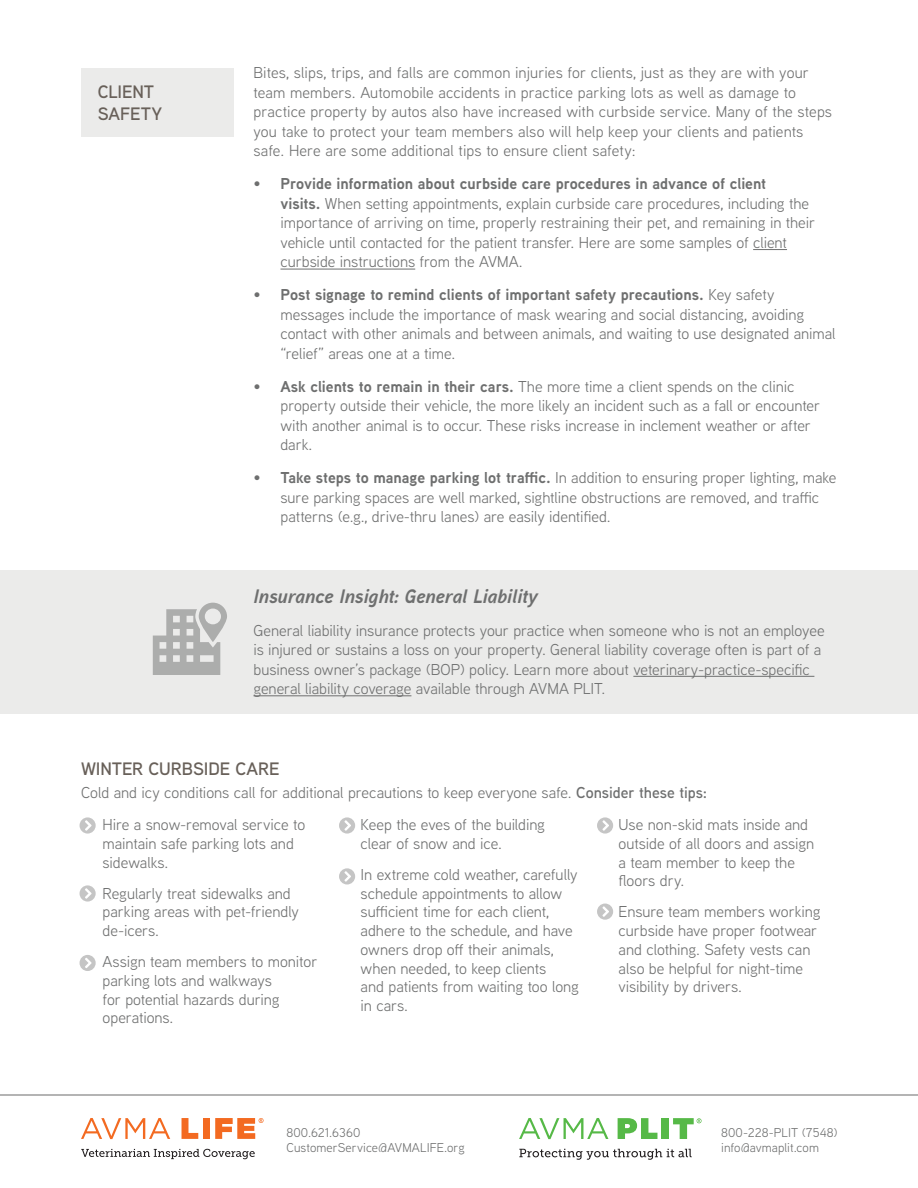
<style>
.page{position:relative;width:918px;height:1188px;background:#fff}
.page>*{position:absolute;margin:0;border:0;box-sizing:border-box;transform-origin:0 0}
.chunky_itals{font:italic 700 19.5px "Aaux Next";letter-spacing:-.005em;color:#6e6f6f}
.body_text{font:600 18px/22.5px "Aaux Next";letter-spacing:-.005em;color:#686059}
.bullets{font:15.75px/18.8px "Aaux Next";letter-spacing:-.005em;color:#6e6f6f}
.chunky_itals-2{font:15.75px/19.5px "Aaux Next";letter-spacing:.005em;color:#6e6f6f}
.extra_space_before{font:15.75px/19.5px "Aaux Next";color:#6e6f6f}
.body_text-2{font:15.75px "Aaux Next";color:#6e6f6f}
.t1{font:12.75px/15px "Aaux Next";letter-spacing:.005em;color:#6e6f6f}
.s1{font-weight:700}
.s2{font-weight:600}
</style>
<div class="page">
<svg style="left:81px;top:1118px;width:89px;height:21px"></svg>
<svg style="left:182px;top:1118px;width:16px;height:21px"></svg>
<div style="left:203px;top:1118px;width:7px;height:21px;background:#f36a21"></div>
<svg style="left:215px;top:1118px;width:49px;height:21px"></svg>
<svg style="left:81px;top:1149px;width:174px;height:10px"></svg>
<svg style="left:519px;top:1118px;width:89px;height:21px"></svg>
<svg style="left:618px;top:1118px;width:39px;height:21px"></svg>
<div style="left:661px;top:1118px;width:8px;height:21px;background:#56b947"></div>
<svg style="left:673px;top:1118px;width:29px;height:21px"></svg>
<svg style="left:519px;top:1149px;width:173px;height:11px"></svg>
<div style="left:0;top:570px;width:918px;height:143px;background:#ebebea"></div>
<hr style="left:753px;top:249px;width:34px;height:1px;background:#6e6f6f">
<hr style="left:280px;top:269px;width:135px;height:1px;background:#6e6f6f">
<hr style="left:633px;top:676px;width:181px;height:1px;background:#6e6f6f">
<hr style="left:254px;top:695px;width:157px;height:1px;background:#6e6f6f">
<div style="left:81px;top:68px;width:152px;height:69px;background:#ebebea"></div>
<hr style="left:0;top:1094px;width:918px;height:2px;background:#acacac">
<svg style="left:80px;top:817px;width:16px;height:17px"></svg>
<svg style="left:339px;top:817px;width:16px;height:17px"></svg>
<svg style="left:597px;top:817px;width:16px;height:17px"></svg>
<svg style="left:80px;top:885px;width:16px;height:17px"></svg>
<svg style="left:339px;top:868px;width:16px;height:17px"></svg>
<svg style="left:597px;top:904px;width:16px;height:16px"></svg>
<svg style="left:80px;top:955px;width:16px;height:16px"></svg>
<svg style="left:153px;top:603px;width:74px;height:72px"></svg>
<p class="body_text" style="left:98px;top:80px;width:66px">CLIENT<br>SAFETY</p>
<p class="chunky_itals-2" style="left:254px;top:63px;width:580px">Bites, slips, trips, and falls are common injuries for clients, just as they are with your team members. Automobile accidents in practice parking lots as well as damage to practice property by autos also have increased with curbside service. Many of the steps you take to protect your team members also will help keep your clients and patients safe. Here are some additional tips to ensure client safety:</p>
<p class="bullets" style="left:280px;top:174px;width:536px;line-height:19.5px;text-indent:-27px">• <span class="s1">Provide information about curbside care procedures in advance of client<br>visits.</span> When setting appointments, explain curbside care procedures, including the importance of arriving on time, properly restraining their pet, and remaining in their vehicle until contacted for the patient transfer. Here are some samples of client curbside instructions from the AVMA.</p>
<p class="bullets" style="left:280px;top:285px;width:557px;line-height:19.5px;text-indent:-27px">• <span class="s1">Post signage to remind clients of important safety precautions.</span> Key safety messages include the importance of mask wearing and social distancing, avoiding contact with other animals and between animals, and waiting to use designated animal “relief” areas one at a time.</p>
<p class="bullets" style="left:280px;top:376px;width:541px;line-height:19.5px;text-indent:-27px">• <span class="s1">Ask clients to remain in their cars.</span> The more time a client spends on the clinic property outside their vehicle, the more likely an incident such as a fall or encounter with another animal is to occur. These risks increase in inclement weather or after dark.</p>
<p class="bullets" style="left:280px;top:468px;width:558px;line-height:19.5px;text-indent:-27px">• <span class="s1">Take steps to manage parking lot traffic.</span> In addition to ensuring proper lighting, make sure parking spaces are well marked, sightline obstructions are removed, and traffic patterns (e.g., drive-thru lanes) are easily identified.</p>
<p class="chunky_itals" style="left:254px;top:582px;width:286px">Insurance Insight: General Liability</p>
<p class="extra_space_before" style="left:254px;top:620px;width:573px">General liability insurance protects your practice when someone who is not an employee is injured or sustains a loss on your property. General liability coverage often is part of a business owner’s package (BOP) policy. Learn more about veterinary-practice-specific general liability coverage available through AVMA PLIT.</p>
<p class="body_text" style="left:81px;top:757px;width:200px">WINTER CURBSIDE CARE</p>
<p class="body_text-2" style="left:81px;top:782px;width:628px">Cold and icy conditions call for additional precautions to keep everyone safe. <span class="s2">Consider these tips:</span></p>
<p class="bullets" style="left:103px;top:815px;width:204px">Hire a snow-removal service to maintain safe parking lots and sidewalks.</p>
<p class="bullets" style="left:103px;top:883px;width:198px">Regularly treat sidewalks and parking areas with pet-friendly de-icers.</p>
<p class="bullets" style="left:103px;top:952px;width:216px">Assign team members to monitor parking lots and walkways<br>for potential hazards during operations.</p>
<p class="bullets" style="left:361px;top:815px;width:186px">Keep the eves of the building clear of snow and ice.</p>
<p class="bullets" style="left:361px;top:864px;width:220px">In extreme cold weather, carefully schedule appointments to allow sufficient time for each client, adhere to the schedule, and have owners drop off their animals, when needed, to keep clients<br>and patients from waiting too long in cars.</p>
<p class="bullets" style="left:619px;top:815px;width:197px">Use non-skid mats inside and outside of all doors and assign a team member to keep the floors dry.</p>
<p class="bullets" style="left:619px;top:902px;width:204px">Ensure team members working curbside have proper footwear and clothing. Safety vests can also be helpful for night-time visibility by drivers.</p>
<p class="t1" style="left:286px;top:1124px;width:180px">800.621.6360<br>CustomerService@AVMALIFE.org</p>
<p class="t1" style="left:721px;top:1124px;width:118px">800-228-PLIT (7548) info@avmaplit.com</p>
</div>
